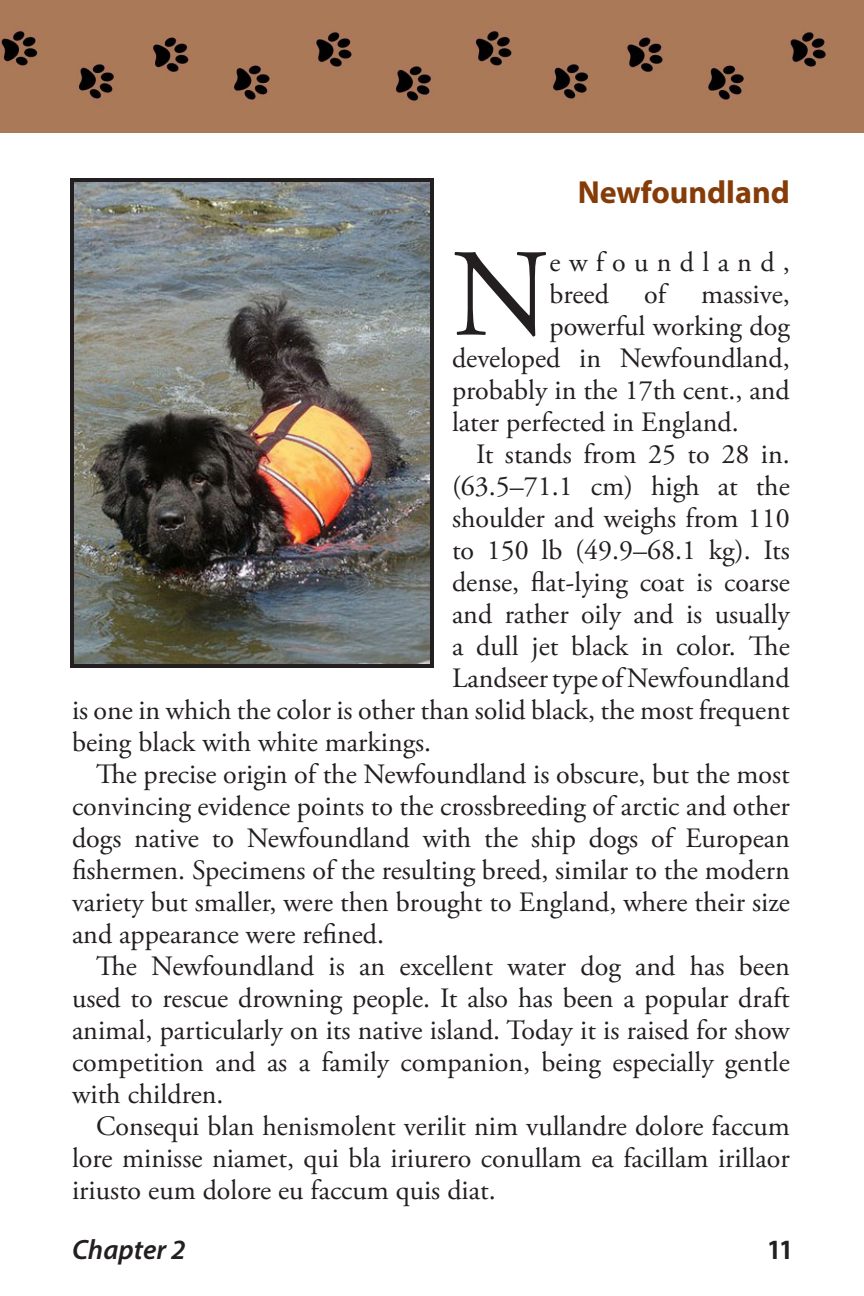
<style>
.page{position:relative;width:864px;height:1296px;background:#fff}
.page>*{position:absolute;margin:0;border:0;box-sizing:border-box;transform-origin:0 0}
.Body_CopyCap{font:124.6px "Adobe Garamond Pro";color:#231f20}
.Sub_Head{font:700 32px "Myriad Pro";color:#853c09}
.Body_Copy{font:28px/32px "Adobe Garamond Pro";color:#231f20;text-align:justify}
.Body_CopyCap-2{font:28px "Adobe Garamond Pro";color:#231f20}
.Body_CopyCap-3{font:28px/32px "Adobe Garamond Pro";letter-spacing:.295em;color:#231f20}
.t1{font:italic 600 28px "Myriad Pro";color:#231f20}
.t2{font:700 condensed 28px "Myriad Pro";color:#231f20}
</style>
<div class="page">
<img style="left:0;top:0;width:864px;height:132px">
<img style="left:75px;top:183px;width:354px;height:480px">
<div style="left:70px;top:178px;width:364px;height:490px;border:4px solid #231f20"></div>
<p class="Sub_Head" style="left:578px;top:171px;width:214px">Newfoundland</p>
<p class="Body_CopyCap" style="left:452px;top:220px;width:99px">N</p>
<p class="Body_CopyCap-3" style="left:550px;top:247px;width:242px">ewfoundland, breed</p>
<p class="Body_CopyCap-2" style="left:644px;top:277px;width:23px">of</p>
<p class="Body_CopyCap-2" style="left:701px;top:277px;width:90px">massive,</p>
<p class="Body_CopyCap-2" style="left:550px;top:309px;width:242px">powerful working dog</p>
<p class="Body_CopyCap-2" style="left:452px;top:341px;width:339px">developed in Newfoundland,</p>
<p class="Body_CopyCap-2" style="left:452px;top:373px;width:339px">probably in the 17th cent., and</p>
<p class="Body_CopyCap-2" style="left:452px;top:405px;width:288px">later perfected in England.</p>
<p class="Body_Copy" style="left:476px;top:439px;width:315px">It stands from 25 to 28 in.</p>
<p class="Body_Copy" style="left:452px;top:471px;width:339px">(63.5–71.1 cm) high at the</p>
<p class="Body_Copy" style="left:452px;top:503px;width:339px">shoulder and weighs from 110</p>
<p class="Body_Copy" style="left:452px;top:535px;width:339px">to 150 lb (49.9–68.1 kg). Its</p>
<p class="Body_Copy" style="left:452px;top:567px;width:339px">dense, flat-lying coat is coarse</p>
<p class="Body_Copy" style="left:452px;top:599px;width:339px">and rather oily and is usually</p>
<p class="Body_Copy" style="left:452px;top:631px;width:339px">a dull jet black in color. The</p>
<p class="Body_Copy" style="left:452px;top:663px;width:339px">Landseer type of Newfoundland</p>
<p class="Body_Copy" style="left:72px;top:695px;width:719px">is one in which the color is other than solid black, the most frequent</p>
<p class="Body_Copy" style="left:72px;top:727px;width:361px">being black with white markings.</p>
<p class="Body_Copy" style="left:72px;top:759px;width:719px;text-indent:24px">The precise origin of the Newfoundland is obscure, but the most convincing evidence points to the crossbreeding of arctic and other dogs native to Newfoundland with the ship dogs of European fishermen. Specimens of the resulting breed, similar to the modern variety but smaller, were then brought to England, where their size and appearance were refined.</p>
<p class="Body_Copy" style="left:72px;top:951px;width:719px;text-indent:24px">The Newfoundland is an excellent water dog and has been used to rescue drowning people. It also has been a popular draft animal, particularly on its native island. Today it is raised for show competition and as a family companion, being especially gentle with children.</p>
<p class="Body_Copy" style="left:72px;top:1111px;width:719px;text-indent:24px">Consequi blan henismolent verilit nim vullandre dolore faccum lore minisse niamet, qui bla iriurero conullam ea facillam irillaor iriusto eum dolore eu faccum quis diat.</p>
<p class="t1" style="left:72px;top:1232px;width:115px">Chapter 2</p>
<p class="t2" style="left:768px;top:1233px;width:25px">11</p>
</div>
